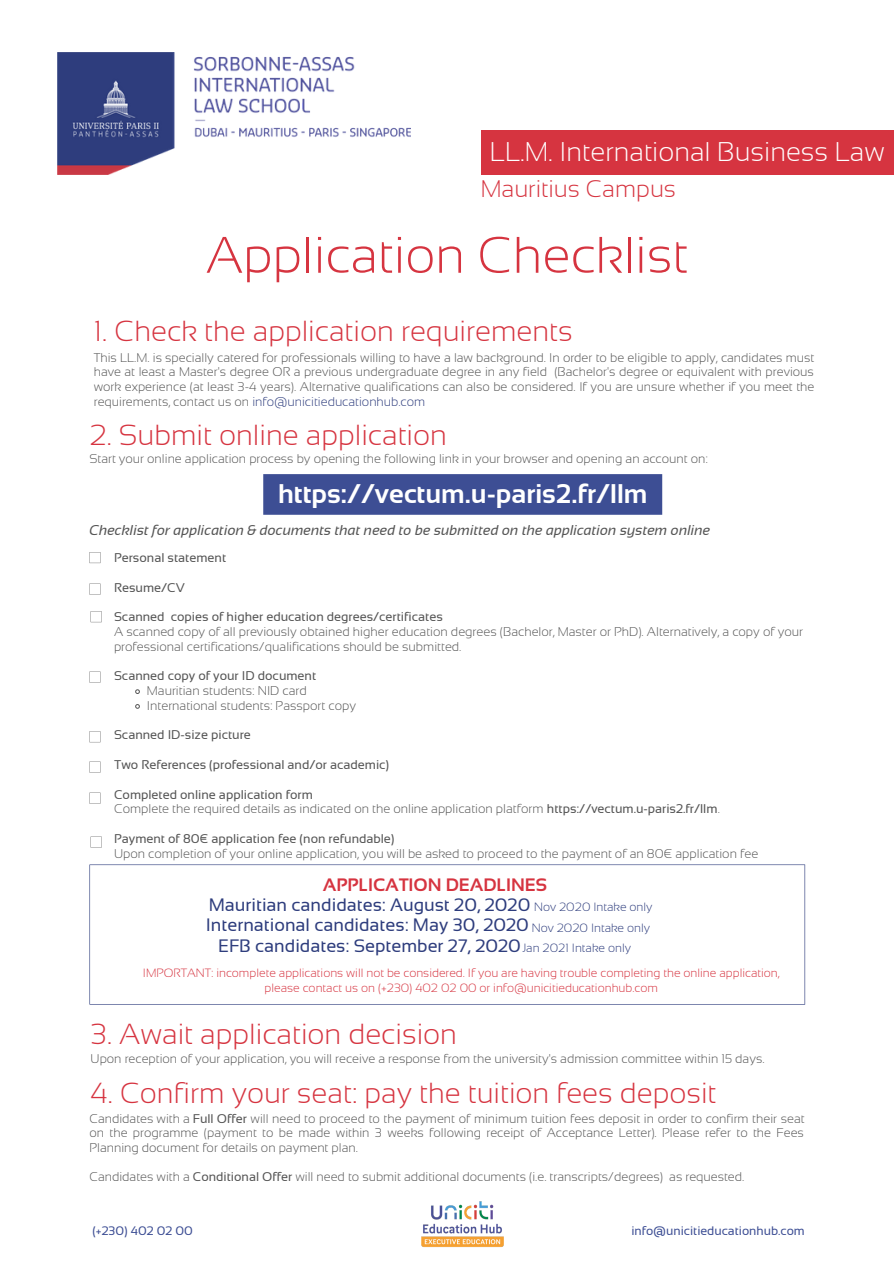
<style>
.page{position:relative;width:894px;height:1264px;background:#fff}
.page>*{position:absolute;margin:0;border:0;box-sizing:border-box;transform-origin:0 0}
.t1{font:300 51.3px "Sansation";color:#d63440}
.t2{font:300 29.1px "Sansation";color:#d63440}
.t3{font:300 27.15px "Sansation";color:#fff}
.t4{font:700 27px "Sansation";color:#fff}
.t5{font:300 24px "Sansation";color:#d63440}
.t6{font:18px/20.2px "Sansation";color:#2e3d7d;text-align:center}
.t7{font:700 18px "Sansation";color:#d63440}
.t8{font:italic 14.25px "Sansation";color:#545454}
.t9{font:300 12.6px/14.7px "Sansation";color:#545454}
.t10{font:12.6px "Sansation";color:#545454}
.t11{font:12.3px "Sansation";color:#3d4e94}
.t12{font:300 12px/15.8px "Sansation";color:#d63440;text-align:center}
.t13{font:300 12px/21.1px "Sansation";color:#2e3d7d}
.s1{color:#2e3d7d}
.s2{font-weight:400}
</style>
<div class="page">
<img style="left:58px;top:53px;width:352px;height:122px">
<div style="left:265px;top:476px;width:395px;height:37px;background:#3d4e94"></div>
<svg style="left:658px;top:511px;width:4px;height:4px"></svg>
<svg style="left:263px;top:477px;width:2px;height:34px"></svg>
<svg style="left:263px;top:511px;width:4px;height:4px"></svg>
<hr style="left:658px;top:477px;width:4px;height:34px;background:#3d4e94">
<svg style="left:267px;top:513px;width:391px;height:2px"></svg>
<hr style="left:267px;top:474px;width:391px;height:3px;background:#3d4e94">
<div style="left:481px;top:130px;width:412px;height:45px;background:#d63440"></div>
<svg style="left:89px;top:552px;width:11px;height:11px"></svg>
<svg style="left:89px;top:583px;width:11px;height:11px"></svg>
<svg style="left:89px;top:671px;width:11px;height:11px"></svg>
<svg style="left:89px;top:731px;width:11px;height:11px"></svg>
<svg style="left:89px;top:761px;width:11px;height:11px"></svg>
<svg style="left:89px;top:792px;width:11px;height:11px"></svg>
<img style="left:421px;top:1201px;width:83px;height:46px">
<svg style="left:91px;top:836px;width:11px;height:11px"></svg>
<svg style="left:135px;top:689px;width:5px;height:5px"></svg>
<svg style="left:135px;top:704px;width:5px;height:5px"></svg>
<svg style="left:89px;top:864px;width:715px;height:140px"></svg>
<svg style="left:91px;top:611px;width:11px;height:11px"></svg>
<h3 class="t3" style="left:490px;top:137px;width:396px">LL.M. International Business Law</h3>
<h3 class="t5" style="left:480px;top:175px;width:197px">Mauritius Campus</h3>
<h1 class="t1" style="left:206px;top:226px;width:484px">Application Checklist</h1>
<h2 class="t2" style="left:94px;top:314px;width:480px">1. Check the application requirements</h2>
<p class="t9" style="left:94px;top:350px;width:722px;text-align:justify">This LL.M. is specially catered for professionals willing to have a law background. In order to be eligible to apply, candidates must have at least a Master's degree OR a previous undergraduate degree in any field (Bachelor's degree or equivalent with previous work experience (at least 3-4 years). Alternative qualifications can also be considered. If you are unsure whether if you meet the requirements, contact us on <span class="s1">info@unicitieducationhub.com</span></p>
<h2 class="t2" style="left:89px;top:418px;width:359px">2. Submit online application</h2>
<p class="t9" style="left:89px;top:451px;width:619px">Start your online application process by opening the following link in your browser and opening an account on:</p>
<h3 class="t4" style="left:278px;top:479px;width:371px">https://vectum.u-paris2.fr/llm</h3>
<p class="t8" style="left:89px;top:522px;width:622px">Checklist for application &amp; documents that need to be submitted on the application system online</p>
<p class="t10" style="left:114px;top:550px;width:114px">Personal statement</p>
<p class="t10" style="left:114px;top:580px;width:72px">Resume/CV</p>
<p class="t10" style="left:114px;top:609px;width:330px">Scanned copies of higher education degrees/certificates</p>
<p class="t9" style="left:114px;top:624px;width:690px">A scanned copy of all previously obtained higher education degrees (Bachelor, Master or PhD). Alternatively, a copy of your professional certifications/qualifications should be submitted.</p>
<p class="t10" style="left:114px;top:669px;width:204px">Scanned copy of your ID document</p>
<p class="t9" style="left:147px;top:683px;width:210px">Mauritian students: NID card<br>International students: Passport copy</p>
<p class="t10" style="left:114px;top:728px;width:138px">Scanned ID-size picture</p>
<p class="t10" style="left:114px;top:757px;width:276px">Two References (professional and/or academic)</p>
<p class="t9" style="left:114px;top:786px;width:607px"><span class="s2">Completed online application form<br></span>Complete the required details as indicated on the online application platform <span class="s2">https://vectum.u-paris2.fr/llm</span>.</p>
<p class="t10" style="left:114px;top:831px;width:282px">Payment of 80€ application fee (non refundable)</p>
<p class="t9" style="left:114px;top:846px;width:645px">Upon completion of your online application, you will be asked to proceed to the payment of an 80€ application fee</p>
<h3 class="t7" style="left:323px;top:874px;width:226px">APPLICATION DEADLINES</h3>
<h3 class="t6" style="left:206px;top:894px;width:326px">Mauritian candidates: August 20, 2020<br>International candidates: May 30, 2020<br>EFB candidates: September 27, 2020</h3>
<p class="t13" style="left:531px;top:896px;width:122px">Nov 2020 Intake only<br>Nov 2020 Intake only</p>
<p class="t13" style="left:522px;top:937px;width:110px">Jan 2021 Intake only</p>
<p class="t12" style="left:143px;top:964px;width:638px">IMPORTANT: incomplete applications will not be considered. If you are having trouble completing the online application, please contact us on (+230) 402 02 00 or info@unicitieducationhub.com</p>
<h2 class="t2" style="left:91px;top:1017px;width:368px">3. Await application decision</h2>
<h2 class="t2" style="left:91px;top:1076px;width:627px">4. Confirm your seat: pay the tuition fees deposit</h2>
<p class="t9" style="left:91px;top:1051px;width:675px">Upon reception of your application, you will receive a response from the university's admission committee within 15 days.</p>
<p class="t9" style="left:89px;top:1110px;width:716px;text-align:justify">Candidates with a <span class="s2">Full Offer</span> will need to proceed to the payment of minimum tuition fees deposit in order to confirm their seat on the programme (payment to be made within 3 weeks following receipt of Acceptance Letter). Please refer to the Fees Planning document for details on payment plan.</p>
<p class="t9" style="left:89px;top:1169px;width:656px">Candidates with a <span class="s2">Conditional Offer</span> will need to submit additional documents (i.e. transcripts/degrees) as requested.</p>
<p class="t11" style="left:92px;top:1223px;width:102px">(+230) 402 02 00</p>
<p class="t11" style="left:631px;top:1223px;width:175px">info@unicitieducationhub.com</p>
</div>
